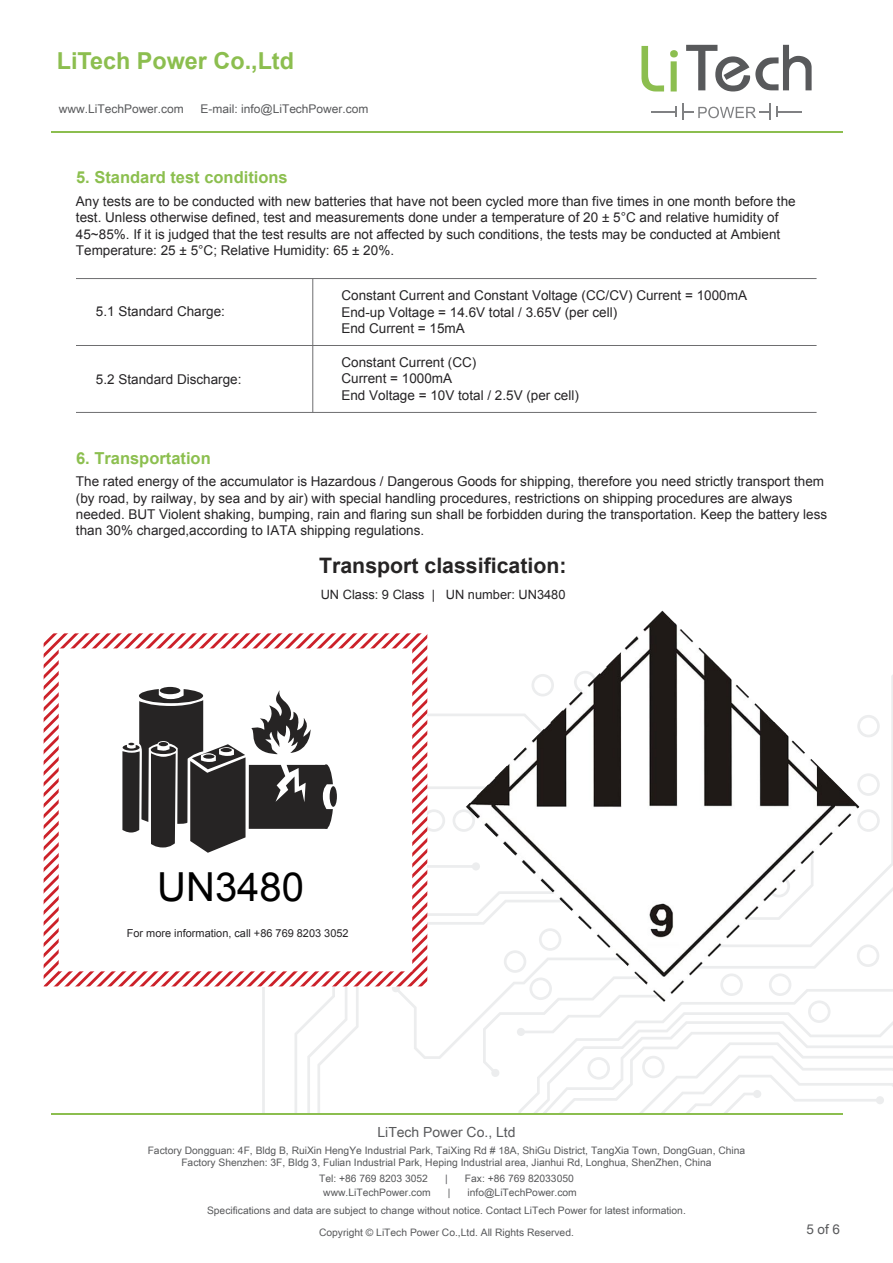
<style>
.page{position:relative;width:893px;height:1263px;background:#fff}
.page>*{position:absolute;margin:0;border:0;box-sizing:border-box;transform-origin:0 0}
.t1{font:40.05px "Arial";color:#000}
.t2{font:700 23.4px "Arial";color:#8cbe4f}
.t3{font:700 21.3px "Arial";color:#262424}
.t4{font:700 16.5px "Arial";color:#8cbf4f}
.t5{font:13.95px "Arial Unicode MS";color:#58595b}
.t6{font:13.5px/16.2px "Arial";color:#262426}
.t7{font:13.5px "Arial Unicode MS";color:#58595b}
.t8{font:12.75px "Arial";color:#262426}
.t9{font:12px "Arial Unicode MS";color:#58595b}
.t10{font:10.95px "Arial";color:#262426}
.t11{font:10.35px/12.3px "Arial Unicode MS";color:#58595b;text-align:center}
</style>
<div class="page">
<svg style="left:641px;top:46px;width:37px;height:45px"></svg>
<svg style="left:686px;top:45px;width:126px;height:46px"></svg>
<svg style="left:651px;top:104px;width:151px;height:16px"></svg>
<hr style="left:51px;top:131px;width:791px;height:1px;background:#8cbe4f">
<hr style="left:51px;top:1113px;width:791px;height:2px;background:#8cbe4f">
<hr style="left:76px;top:278px;width:741px;height:1px;background:#6e6e70">
<hr style="left:76px;top:345px;width:741px;height:1px;background:#6e6e70">
<hr style="left:76px;top:412px;width:741px;height:1px;background:#6e6e70">
<hr style="left:312px;top:279px;width:1px;height:133px;background:#6e6e70">
<svg style="left:44px;top:633px;width:849px;height:481px"></svg>
<img style="left:464px;top:611px;width:400px;height:398px">
<h2 class="t2" style="left:57px;top:45px;width:239px">LiTech Power Co.,Ltd</h2>
<p class="t9" style="left:59px;top:100px;width:127px">www.LiTechPower.com</p>
<p class="t9" style="left:201px;top:100px;width:169px">E-mail: info@LiTechPower.com</p>
<p class="t4" style="left:76px;top:167px;width:213px">5. Standard test conditions</p>
<p class="t6" style="left:76px;top:193px;width:721px">Any tests are to be conducted with new batteries that have not been cycled more than five times in one month before the test. Unless otherwise defined, test and measurements done under a temperature of 20 ± 5°C and relative humidity of 45~85%. If it is judged that the test results are not affected by such conditions, the tests may be conducted at Ambient Temperature: 25 ± 5°C; Relative Humidity: 65 ± 20%.</p>
<p class="t6" style="left:96px;top:303px;width:131px">5.1 Standard Charge:</p>
<p class="t6" style="left:96px;top:371px;width:147px">5.2 Standard Discharge:</p>
<p class="t4" style="left:76px;top:447px;width:136px">6. Transportation</p>
<p class="t6" style="left:341px;top:287px;width:407px;line-height:16.6px">Constant Current and Constant Voltage (CC/CV) Current = 1000mA<br>End-up Voltage = 14.6V total / 3.65V (per cell)<br>End Current = 15mA</p>
<p class="t6" style="left:341px;top:354px;width:239px">Constant Current (CC)<br>Current = 1000mA<br>End Voltage = 10V total / 2.5V (per cell)</p>
<p class="t6" style="left:76px;top:474px;width:753px">The rated energy of the accumulator is Hazardous / Dangerous Goods for shipping, therefore you need strictly transport them (by road, by railway, by sea and by air) with special handling procedures, restrictions on shipping procedures are always needed. BUT Violent shaking, bumping, rain and flaring sun shall be forbidden during the transportation. Keep the battery less than 30% charged,according to IATA shipping regulations.</p>
<h3 class="t3" style="left:319px;top:551px;width:249px">Transport classification:</h3>
<p class="t8" style="left:321px;top:586px;width:246px">UN Class: 9 Class | UN number: UN3480</p>
<h1 class="t1" style="left:157px;top:861px;width:148px">UN3480</h1>
<p class="t10" style="left:127px;top:926px;width:223px">For more information, call +86 769 8203 3052</p>
<p class="t5" style="left:377px;top:1121px;width:139px">LiTech Power Co., Ltd</p>
<p class="t11" style="left:148px;top:1144px;width:599px">Factory Dongguan: 4F, Bldg B, RuiXin HengYe Industrial Park, TaiXing Rd # 18A, ShiGu District, TangXia Town, DongGuan, China<br>Factory Shenzhen: 3F, Bldg 3, Fulian Industrial Park, Heping Industrial area, Jianhui Rd, Longhua, ShenZhen, China</p>
<p class="t11" style="left:319px;top:1171px;width:110px">Tel: +86 769 8203 3052</p>
<p class="t11" style="left:445px;top:1171px;width:4px">|</p>
<p class="t11" style="left:465px;top:1171px;width:110px">Fax: +86 769 82033050</p>
<p class="t11" style="left:323px;top:1185px;width:109px">www.LiTechPower.com</p>
<p class="t11" style="left:448px;top:1185px;width:4px">|</p>
<p class="t11" style="left:207px;top:1182px;width:480px;line-height:18.5px;text-align:left;text-indent:260px">info@LiTechPower.com<br>Specifications and data are subject to change without notice. Contact LiTech Power for latest information.</p>
<p class="t11" style="left:319px;top:1226px;width:256px">Copyright © LiTech Power Co.,Ltd. All Rights Reserved.</p>
<p class="t7" style="left:806px;top:1220px;width:35px">5 of 6</p>
</div>
